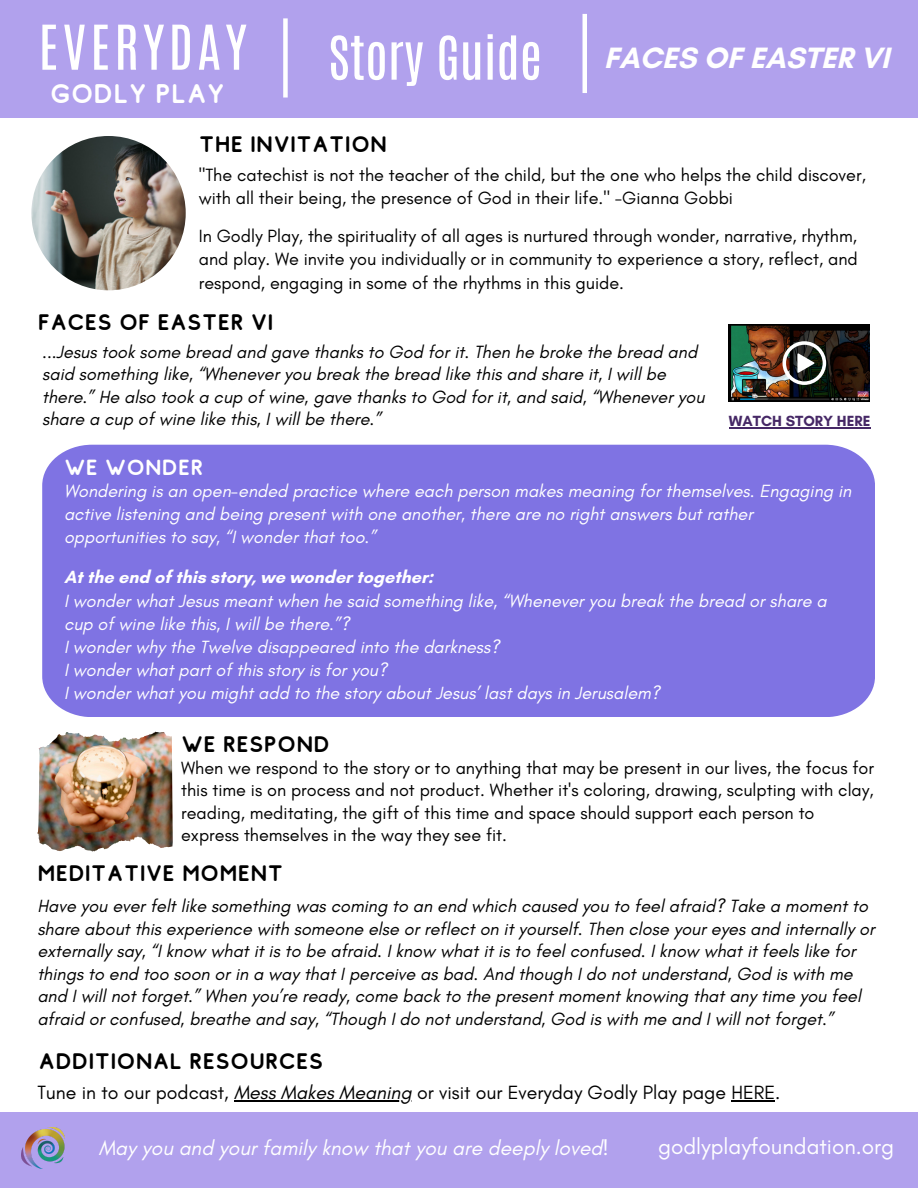
<style>
.page{position:relative;width:918px;height:1188px;background:#fff}
.page>*{position:absolute;margin:0;border:0;box-sizing:border-box;transform-origin:0 0}
.t1{font:52.5px "Antonio";letter-spacing:.08em;color:#fff}
.t2{font:51px "Antonio";color:#fff}
.t3{font:700 30px "Glacial Indifference";color:#fff}
.t4{font:27px "Comodo";color:#fff}
.t5{font:22.5px "Comodo";color:#000}
.t6{font:22.5px "Glacial Indifference";color:#fff}
.t7{font:22.05px "Comodo";color:#fff}
.t8{font:italic 21px "Glacial Indifference";color:#fff}
.t9{font:19.5px "Glacial Indifference";color:#000}
.t10{font:italic 18px/22.5px "Glacial Indifference";color:#000}
.t11{font:18px/23.2px "Glacial Indifference";color:#000}
.t12{font:italic 18px/23px "Glacial Indifference";color:#fff}
.t13{font:700 18px "Glacial Indifference";color:#fff}
.t14{font:700 15px "Glacial Indifference";color:#462866}
.s1{font-style:italic}
</style>
<div class="page">
<div style="left:0;top:0;width:918px;height:118px;background:#b1a1ed"></div>
<div style="left:283px;top:18px;width:5px;height:80px;background:#fff"></div>
<div style="left:0;top:1113px;width:918px;height:75px;background:#b1a1ed"></div>
<img style="left:21px;top:1127px;width:43px;height:42px">
<img style="left:31px;top:136px;width:155px;height:154px;border-radius:50%">
<img style="left:69px;top:732px;width:104px;height:106px">
<hr style="left:583px;top:14px;width:4px;height:79px;background:#fff">
<img style="left:729px;top:324px;width:140px;height:78px">
<svg style="left:783px;top:341px;width:43px;height:44px"></svg>
<div style="left:42px;top:445px;width:833px;height:272px;background:#7f73e3"></div>
<hr style="left:729px;top:427px;width:141px;height:1px;background:#462866">
<hr style="left:234px;top:1100px;width:178px;height:2px;background:#000">
<hr style="left:731px;top:1100px;width:44px;height:2px;background:#000">
<p class="t1" style="left:39px;top:10px;width:210px">EVERYDAY</p>
<p class="t4" style="left:50px;top:78px;width:177px">GODLY PLAY</p>
<p class="t2" style="left:328px;top:21px;width:215px">Story Guide</p>
<p class="t5" style="left:199px;top:132px;width:190px">THE INVITATION</p>
<h5 class="t3" style="left:604px;top:40px;width:287px">FACES OF EASTER VI</h5>
<p class="t11" style="left:199px;top:163px;width:669px">"The catechist is not the teacher of the child, but the one who helps the child discover, with all their being, the presence of God in their life." -Gianna Gobbi</p>
<h2 class="t11" style="left:199px;top:224px;width:661px;text-align:justify">In Godly Play, the spirituality of all ages is nurtured through wonder, narrative, rhythm, and play. We invite you individually or in community to experience a story, reflect, and respond, engaging in some of the rhythms in this guide.</h2>
<p class="t5" style="left:38px;top:309px;width:237px">FACES OF EASTER VI</p>
<p class="t10" style="left:42px;top:340px;width:664px">...Jesus took some bread and gave thanks to God for it. Then he broke the bread and said something like, “Whenever you break the bread like this and share it, I will be there.” He also took a cup of wine, gave thanks to God for it, and said, “Whenever you share a cup of wine like this, I will be there.”</p>
<h5 class="t7" style="left:64px;top:455px;width:141px">WE WONDER</h5>
<p class="t14" style="left:729px;top:412px;width:143px">WATCH STORY HERE</p>
<p class="t12" style="left:64px;top:479px;width:789px">Wondering is an open-ended practice where each person makes meaning for themselves. Engaging in active listening and being present with one another, there are no right answers but rather opportunities to say, “I wonder that too.”</p>
<h3 class="t13" style="left:64px;top:566px;width:371px">At the end of this story, we wonder together:</h3>
<h5 class="t12" style="left:64px;top:589px;width:764px">I wonder what Jesus meant when he said something like, “Whenever you break the bread or share a cup of wine like this, I will be there.”?</h5>
<p class="t12" style="left:64px;top:635px;width:437px">I wonder why the Twelve disappeared into the darkness?</p>
<p class="t12" style="left:64px;top:658px;width:325px">I wonder what part of this story is for you?</p>
<p class="t12" style="left:64px;top:681px;width:597px">I wonder what you might add to the story about Jesus’ last days in Jerusalem?</p>
<h5 class="t5" style="left:181px;top:732px;width:150px">WE RESPOND</h5>
<p class="t11" style="left:181px;top:756px;width:694px;line-height:22.5px">When we respond to the story or to anything that may be present in our lives, the focus for this time is on process and not product. Whether it's coloring, drawing, sculpting with clay, reading, meditating, the gift of this time and space should support each person to express themselves in the way they see fit.</p>
<p class="t5" style="left:37px;top:861px;width:248px">MEDITATIVE MOMENT</p>
<p class="t10" style="left:37px;top:895px;width:839px">Have you ever felt like something was coming to an end which caused you to feel afraid? Take a moment to share about this experience with someone else or reflect on it yourself. Then close your eyes and internally or externally say, “I know what it is to be afraid. I know what it is to feel confused. I know what it feels like for things to end too soon or in a way that I perceive as bad. And though I do not understand, God is with me and I will not forget.” When you’re ready, come back to the present moment knowing that any time you feel afraid or confused, breathe and say, “Though I do not understand, God is with me and I will not forget.”</p>
<h6 class="t5" style="left:39px;top:1048px;width:287px">ADDITIONAL RESOURCES</h6>
<p class="t9" style="left:37px;top:1080px;width:745px">Tune in to our podcast, <span class="s1">Mess Makes Meaning</span> or visit our Everyday Godly Play page HERE.</p>
<p class="t8" style="left:99px;top:1135px;width:511px">May you and your family know that you are deeply loved!</p>
<p class="t6" style="left:658px;top:1133px;width:238px">godlyplayfoundation.org</p>
</div>
